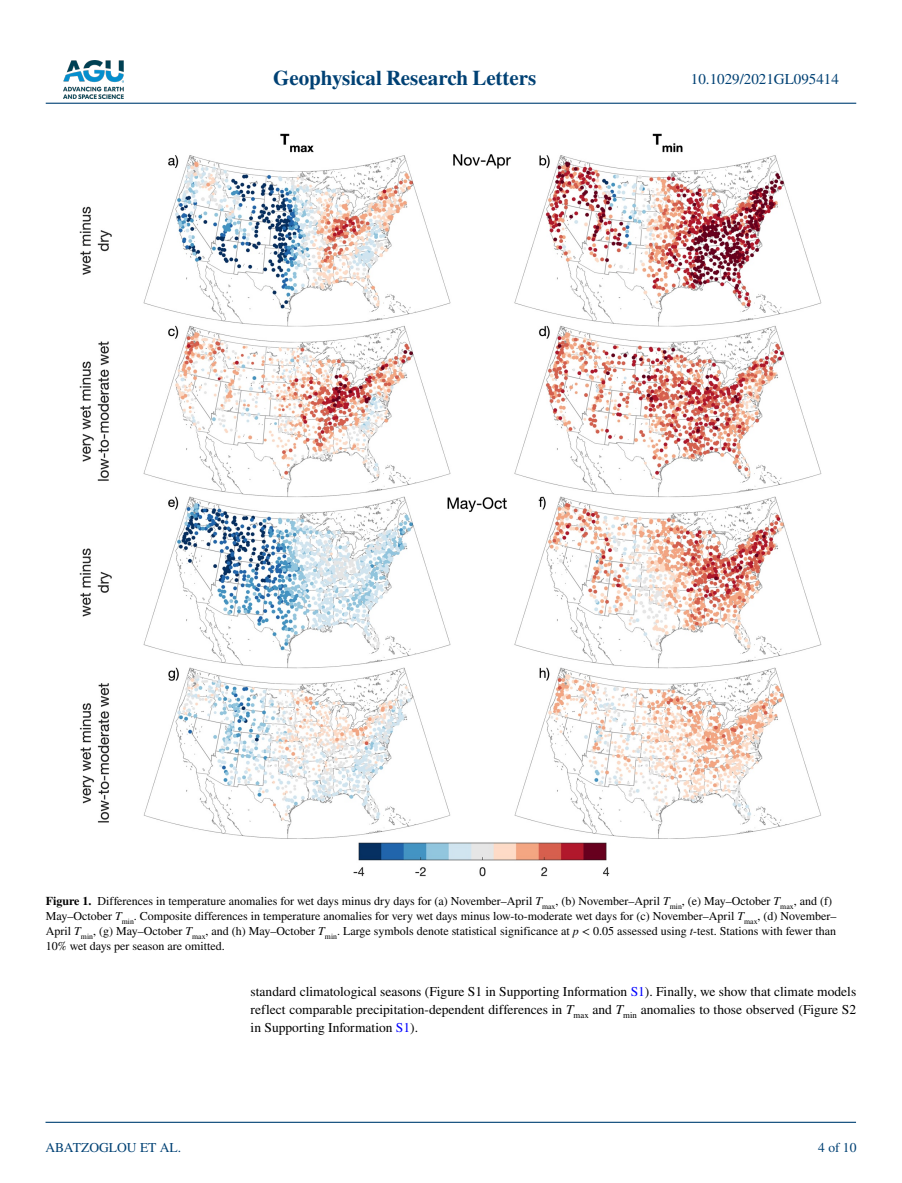
<style>
.page{position:relative;width:902px;height:1183px;background:#fff}
.page>*{position:absolute;margin:0;border:0;box-sizing:border-box;transform-origin:0 0}
.t1{font:700 21px "STIX";color:#004174}
.t2{font:15px "STIX";color:#004174}
.t3{font:13.5px/18px "STIX";color:#000;text-align:justify}
.t4{font:13.5px "STIX";color:#004174}
.t5{font:12px/15px "STIX";color:#000}
.s1{font-weight:700}
.s2{font-style:italic}
.s3{color:#00f}
</style>
<div class="page">
<img style="left:63px;top:60px;width:60px;height:39px">
<hr style="left:46px;top:103px;width:810px;height:1px;background:#004174">
<hr style="left:45px;top:1121px;width:810px;height:1px;background:#004174">
<img style="left:79px;top:134px;width:742px;height:742px">
<h1 class="t1" style="left:273px;top:66px;width:265px">Geophysical Research Letters</h1>
<p class="t2" style="left:691px;top:69px;width:149px">10.1029/2021GL095414</p>
<p class="t5" style="left:46px;top:894px;width:792px"><span class="s1">Figure 1.</span> Differences in temperature anomalies for wet days minus dry days for (a) November–April <span class="s2">T</span><sub>max</sub>, (b) November–April <span class="s2">T</span><sub>min</sub>, (e) May–October <span class="s2">T</span><sub>max</sub>, and (f)<br>May–October <span class="s2">T</span><sub>min</sub>. Composite differences in temperature anomalies for very wet days minus low-to-moderate wet days for (c) November–April <span class="s2">T</span><sub>max</sub>, (d) November– April <span class="s2">T</span><sub>min</sub>, (g) May–October <span class="s2">T</span><sub>max</sub>, and (h) May–October <span class="s2">T</span><sub>min</sub>. Large symbols denote statistical significance at <span class="s2">p</span> &lt; 0.05 assessed using <span class="s2">t</span>-test. Stations with fewer than 10% wet days per season are omitted.</p>
<p class="t4" style="left:45px;top:1138px;width:137px">ABATZOGLOU ET AL.</p>
<p class="t3" style="left:250px;top:983px;width:607px">standard climatological seasons (Figure S1 in Supporting Information <span class="s3">S1</span>). Finally, we show that climate models reflect comparable precipitation-dependent differences in <span class="s2">T</span><sub>max</sub> and <span class="s2">T</span><sub>min</sub> anomalies to those observed (Figure S2 in Supporting Information <span class="s3">S1</span>).</p>
<p class="t4" style="left:818px;top:1138px;width:40px">4 of 10</p>
</div>
